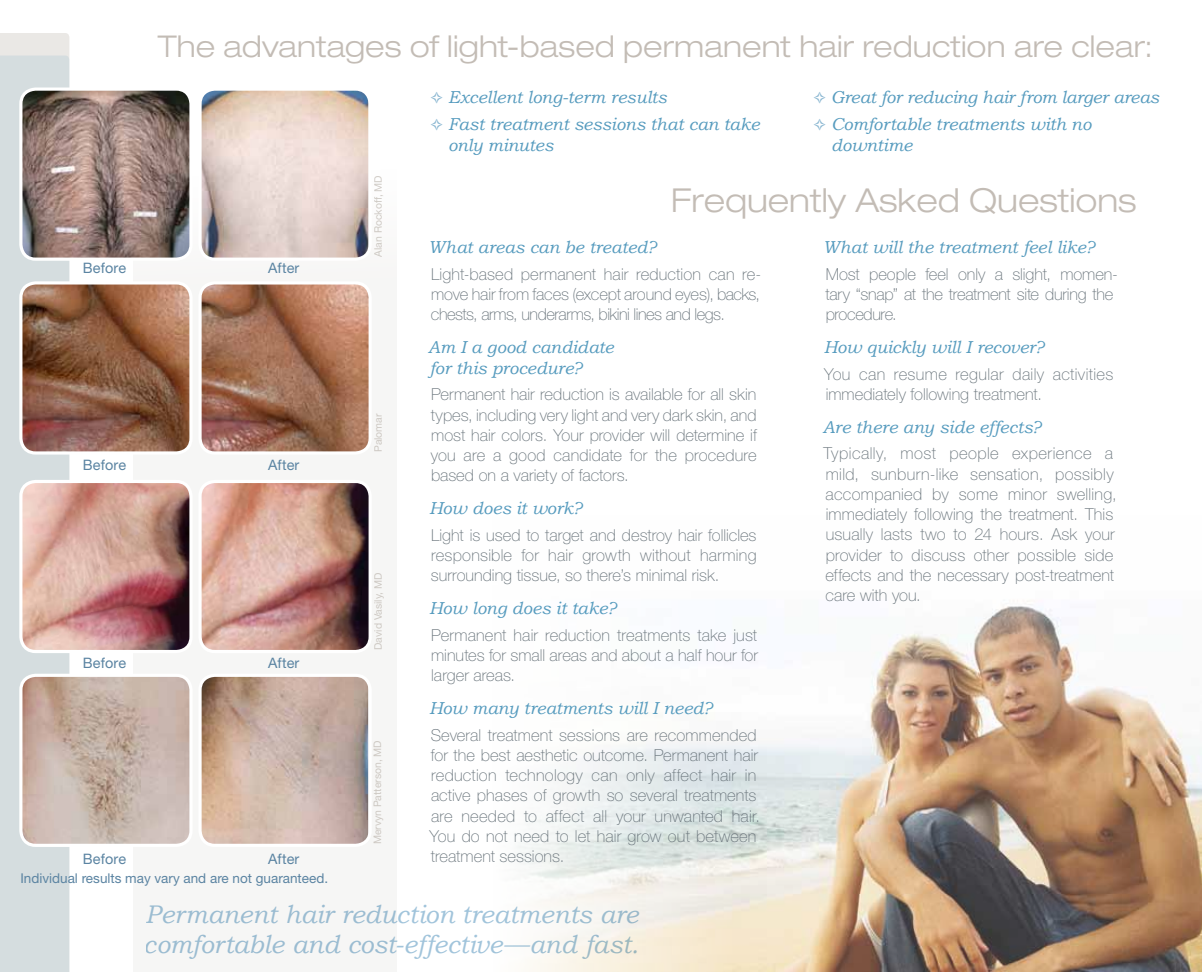
<style>
.page{position:relative;width:1202px;height:972px;background:#fff}
.page>*{position:absolute;margin:0;border:0;box-sizing:border-box;transform-origin:0 0}
.t1{font:300 expanded 33px "Helvetica Neue";color:#c3bcb5}
.t2{font:300 expanded 30px "Helvetica Neue";letter-spacing:.005em;color:#c3bcb5}
.t3{font:italic 25.5px/30px "Bookman Old Style";letter-spacing:-.01em;color:#a1c4db}
.t4{font:italic 17.25px/27.2px "Bookman Old Style";letter-spacing:-.005em;color:#569bbe}
.t5{font:100 16.5px/20.2px "Helvetica Neue";letter-spacing:.005em;color:#68737a;text-align:justify}
.t6{font:100 16.5px/20.2px "Helvetica Neue";letter-spacing:-.015em;color:#68737a}
.t7{font:14.4px "Helvetica Neue";letter-spacing:.005em;color:#5b84a2}
.t8{font:13.5px "Helvetica Neue";color:#5b84a2}
.t9{font:10.35px "Helvetica Neue";color:#bab3ab}
.s1{color:#84b3cf}
</style>
<div class="page">
<img style="left:518px;top:601px;width:684px;height:371px">
<div style="left:0;top:33px;width:69px;height:23px;background:#eae8e5"></div>
<div style="left:134px;top:54px;width:262px;height:918px;background:#f6f6f5"></div>
<div style="left:0;top:56px;width:69px;height:916px;background:#d5dddf"></div>
<img style="left:21px;top:89px;width:168px;height:170px">
<div style="left:19px;top:88px;width:174px;height:173px;border:3px solid #fff;border-radius:15px"></div>
<img style="left:202px;top:92px;width:166px;height:165px">
<div style="left:198px;top:88px;width:174px;height:173px;border:3px solid #fff;border-radius:15px"></div>
<img style="left:21px;top:283px;width:168px;height:170px">
<div style="left:19px;top:281px;width:174px;height:174px;border:3px solid #fff;border-radius:15px"></div>
<img style="left:202px;top:285px;width:166px;height:166px">
<div style="left:198px;top:281px;width:174px;height:174px;border:3px solid #fff;border-radius:15px"></div>
<img style="left:21px;top:481px;width:168px;height:171px">
<div style="left:19px;top:480px;width:174px;height:173px;border:3px solid #fff;border-radius:15px"></div>
<img style="left:202px;top:484px;width:166px;height:165px">
<div style="left:198px;top:480px;width:174px;height:173px;border:3px solid #fff;border-radius:15px"></div>
<img style="left:21px;top:675px;width:168px;height:170px">
<div style="left:19px;top:674px;width:174px;height:173px;border:3px solid #fff;border-radius:15px"></div>
<img style="left:202px;top:678px;width:166px;height:165px">
<div style="left:198px;top:674px;width:174px;height:173px;border:3px solid #fff;border-radius:15px"></div>
<h2 class="t2" style="left:158px;top:28px;width:996px">The advantages of light-based permanent hair reduction are clear:</h2>
<p class="t7" style="left:83px;top:259px;width:45px">Before</p>
<p class="t7" style="left:268px;top:259px;width:33px">After</p>
<p class="t7" style="left:83px;top:457px;width:45px">Before</p>
<p class="t7" style="left:268px;top:457px;width:33px">After</p>
<p class="t7" style="left:83px;top:654px;width:45px">Before</p>
<p class="t7" style="left:268px;top:654px;width:33px">After</p>
<p class="t7" style="left:83px;top:850px;width:45px">Before</p>
<p class="t7" style="left:268px;top:850px;width:33px">After</p>
<p class="t8" style="left:20px;top:870px;width:309px">Individual results may vary and are not guaranteed.</p>
<p class="t9" style="left:372px;top:257px;width:83px;rotate:-90deg">Alan Rockoff, MD</p>
<p class="t9" style="left:372px;top:452px;width:40px;rotate:-90deg">Palomar</p>
<p class="t9" style="left:372px;top:650px;width:79px;rotate:-90deg">David Vasily, MD</p>
<p class="t9" style="left:371px;top:844px;width:106px;rotate:-90deg">Mervyn Patterson, MD</p>
<p class="t4" style="left:430px;top:84px;width:331px"><span class="s1">✧</span> Excellent long-term results<br><span class="s1">✧</span> Fast treatment sessions that can take</p>
<p class="t4" style="left:448px;top:131px;width:107px">only minutes</p>
<p class="t4" style="left:813px;top:84px;width:347px"><span class="s1">✧</span> Great for reducing hair from larger areas <span class="s1">✧</span> Comfortable treatments with no</p>
<p class="t4" style="left:831px;top:131px;width:83px">downtime</p>
<h1 class="t1" style="left:671px;top:181px;width:467px">Frequently Asked Questions</h1>
<p class="t4" style="left:428px;top:234px;width:230px">What areas can be treated?</p>
<p class="t5" style="left:431px;top:264px;width:332px">Light-based permanent hair reduction can re&shy;move hair from faces (except around eyes), backs, chests, arms, underarms, bikini lines and legs.</p>
<p class="t4" style="left:428px;top:337px;width:187px;line-height:20.7px">Am I a good candidate for this procedure?</p>
<p class="t5" style="left:431px;top:385px;width:328px">Permanent hair reduction is available for all skin types, including very light and very dark skin, and most hair colors. Your provider will determine if you are a good candidate for the procedure based on a variety of factors.</p>
<p class="t4" style="left:429px;top:495px;width:155px">How does it work?</p>
<p class="t5" style="left:431px;top:525px;width:327px">Light is used to target and destroy hair follicles responsible for hair growth without harming surrounding tissue, so there’s minimal risk.</p>
<p class="t4" style="left:429px;top:595px;width:189px">How long does it take?</p>
<p class="t5" style="left:431px;top:625px;width:328px">Permanent hair reduction treatments take just minutes for small areas and about a half hour for larger areas.</p>
<p class="t4" style="left:429px;top:695px;width:285px">How many treatments will I need?</p>
<p class="t5" style="left:429px;top:725px;width:332px;text-align:left">Several treatment sessions are recommended for the best aesthetic outcome. Permanent hair reduction technology can only affect hair in active phases of growth so several treatments are needed to affect all your unwanted hair.<br>You do not need to let hair grow out between treatment sessions.</p>
<p class="t4" style="left:823px;top:234px;width:273px">What will the treatment feel like?</p>
<p class="t6" style="left:825px;top:264px;width:294px">Most people feel only a slight, momen&shy;tary “snap” at the treatment site during the procedure.</p>
<p class="t4" style="left:823px;top:334px;width:222px">How quickly will I recover?</p>
<p class="t5" style="left:824px;top:364px;width:290px">You can resume regular daily activities immediately following treatment.</p>
<p class="t4" style="left:823px;top:413px;width:220px">Are there any side effects?</p>
<p class="t5" style="left:823px;top:444px;width:294px;text-align:left">Typically, most people experience a mild, sunburn-like sensation, possibly accompanied by some minor swelling, immediately following the treatment. This usually lasts two to 24 hours. Ask your provider to discuss other possible side effects and the necessary post-treatment care with you.</p>
<h3 class="t3" style="left:144px;top:899px;width:496px">Permanent hair reduction treatments are comfortable and cost-effective—and fast.</h3>
</div>
